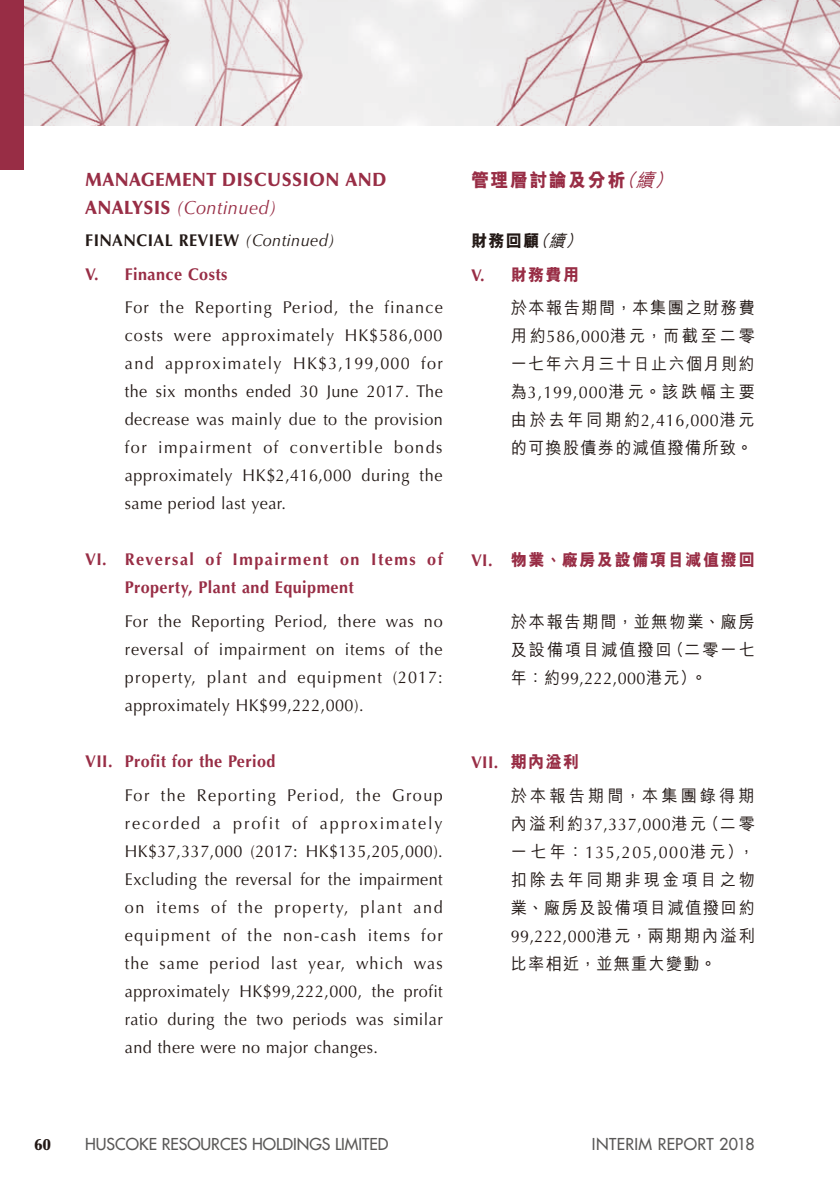
<style>
.page{position:relative;width:840px;height:1191px;background:#fff}
.page>*{position:absolute;margin:0;border:0;box-sizing:border-box;transform-origin:0 0}
.t1{font:900 19px/28px "Optima LT Std";letter-spacing:.025em;color:#982d45;scale:.95 1}
.t2{font:800 19px "M Hei HK";letter-spacing:.08em;color:#982d45;scale:.95 1}
.t3{font:17px/28px "Optima LT Std";letter-spacing:.03em;color:#231916;text-align:justify;scale:.95 1}
.t4{font:500 17px/28px "M Hei HK";letter-spacing:.11em;color:#231916;text-align:justify;scale:.95 1}
.t5{font:700 17px/28px "Optima LT Std";letter-spacing:.075em;color:#982d45;scale:.95 1}
.t6{font:700 17px/33.6px "Optima LT Std";letter-spacing:.03em;color:#231916;scale:.95 1}
.t7{font:17px/28px "Optima LT Std";letter-spacing:.085em;color:#231916;scale:.95 1}
.t8{font:700 17px "Optima LT Std";letter-spacing:.03em;color:#982d45;scale:.95 1}
.t9{font:500 17px/28px "M Hei HK";letter-spacing:.175em;color:#231916;scale:.95 1}
.t10{font:800 17px "M Hei HK";letter-spacing:.095em;color:#982d45;scale:.95 1}
.t11{font:500 17px "M Hei HK";letter-spacing:.195em;color:#231916;scale:.95 1}
.t12{font:500 17px "M Hei HK";letter-spacing:.08em;color:#231916;scale:.95 1}
.t13{font:800 17px "M Hei HK";color:#231916;scale:.95 1}
.t14{font:500 16px "Futura Std";color:#595857}
.t15{font:500 16px "Futura Std";letter-spacing:.02em;color:#595857}
.t16{font:900 16px "Optima LT Std";color:#231916}
.s1{font-weight:400;font-style:italic}
.s2{color:#982d45}
.s3{font-weight:500;font-style:italic}
.s4{font-family:"Optima LT Std";font-weight:700}
.s5{font-family:"Optima LT Std";font-weight:400}
.s6{font-family:"M Hei HK";font-weight:500}
.s7{font-family:"M Hei HK";font-weight:800}
</style>
<div class="page">
<img style="left:24px;top:0;width:815px;height:125px">
<div style="left:0;top:0;width:24px;height:170px;background:#982d45"></div>
<p class="t1" style="left:85px;top:166px;width:318px">MANAGEMENT DISCUSSION AND<br>ANALYSIS <span class="s1">(Continued)</span></p>
<p class="t6" style="left:85px;top:224px;width:264px">FINANCIAL REVIEW <span class="s1">(Continued)<br></span><span class="s2">V. Finance Costs</span></p>
<p class="t3" style="left:125px;top:294px;width:336px">For the Reporting Period, the finance costs were approximately HK$586,000 and approximately HK$3,199,000 for the six months ended 30 June 2017. The decrease was mainly due to the provision for impairment of convertible bonds approximately HK$2,416,000 during the same period last year.</p>
<p class="t5" style="left:125px;top:546px;width:336px;text-indent:-40px">VI. Reversal of Impairment on Items of<br>Property, Plant and Equipment</p>
<p class="t3" style="left:125px;top:607px;width:336px">For the Reporting Period, there was no reversal of impairment on items of the property, plant and equipment (2017: approximately HK$99,222,000).</p>
<p class="t8" style="left:85px;top:751px;width:202px">VII. Profit for the Period</p>
<p class="t3" style="left:125px;top:781px;width:336px">For the Reporting Period, the Group recorded a profit of approximately HK$37,337,000 (2017: HK$135,205,000).<br>Excluding the reversal for the impairment on items of the property, plant and equipment of the non-cash items for the same period last year, which was approximately HK$99,222,000, the profit ratio during the two periods was similar and there were no major changes.</p>
<p class="t2" style="left:471px;top:167px;width:220px">管理層討論及分析<span class="s3">（續）</span></p>
<p class="t13" style="left:471px;top:229px;width:124px">財務回顧<span class="s3">（續）</span></p>
<p class="t10" style="left:471px;top:263px;width:115px"><span class="s4">V.</span> 財務費用</p>
<p class="t4" style="left:510px;top:293px;width:258px">於本報告期間，本集團之財務費</p>
<p class="t4" style="left:510px;top:321px;width:258px">用約<span class="s5">586,000</span>港元，而截至二零一七年六月三十日止六個月則約為<span class="s5">3,199,000</span>港元。該跌幅主要由於去年同期約<span class="s5">2,416,000</span>港元的可換股債券的減值撥備所致。</p>
<p class="t10" style="left:471px;top:549px;width:300px"><span class="s4">VI.</span> 物業、廠房及設備項目減值撥回</p>
<p class="t4" style="left:510px;top:606px;width:258px">於本報告期間，並無物業、廠房及設備項目減值撥回（二零一七</p>
<p class="t3" style="left:510px;top:664px;width:208px"><span class="s6">年：約</span>99,222,000<span class="s6">港元）。</span></p>
<p class="t8" style="left:471px;top:752px;width:115px">VII. <span class="s7">期內溢利</span></p>
<p class="t11" style="left:510px;top:783px;width:258px">於本報告期間，本集團錄得期</p>
<p class="t7" style="left:510px;top:810px;width:258px"><span class="s6">內溢利約</span>37,337,000<span class="s6">港元（二零一七年：</span>135,205,000<span class="s6">港元），</span></p>
<p class="t9" style="left:510px;top:864px;width:258px">扣除去年同期非現金項目之物業、廠房及設備項目減值撥回約</p>
<p class="t3" style="left:510px;top:922px;width:258px">99,222,000<span class="s6">港元，兩期期內溢利</span></p>
<p class="t12" style="left:510px;top:951px;width:218px">比率相近，並無重大變動。</p>
<p class="t16" style="left:34px;top:1135px;width:18px">60</p>
<p class="t14" style="left:85px;top:1134px;width:305px">HUSCOKE RESOURCES HOLDINGS LIMITED</p>
<p class="t15" style="left:591px;top:1134px;width:164px">INTERIM REPORT 2018</p>
</div>
